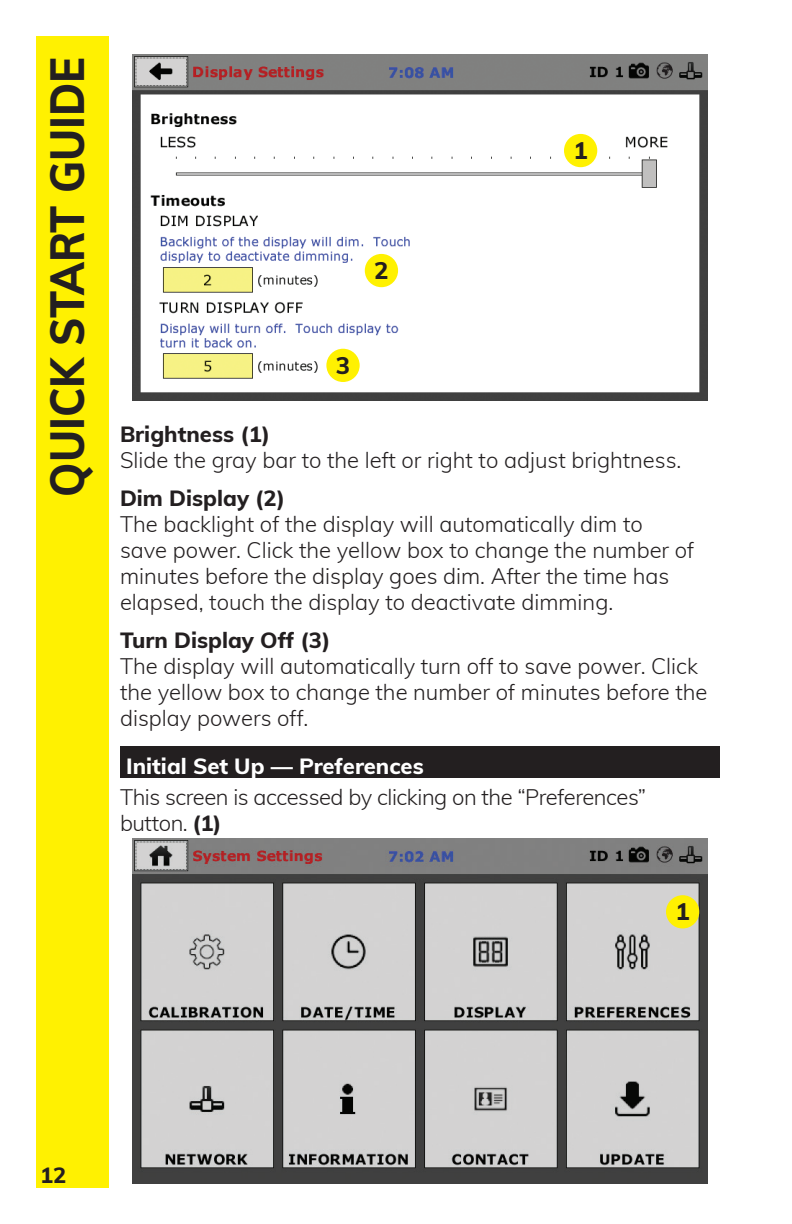
<style>
.page{position:relative;width:792px;height:1224px;background:#fff}
.page>*{position:absolute;margin:0;border:0;box-sizing:border-box;transform-origin:0 0}
.t1{font:800 48px "Muli";color:#231f20;scale:.9 1}
.t2{font:800 24px "Muli";color:#231f20}
.Bullets_Body__16{font:300 22px/26px "Muli";color:#231f20}
.Body_copy__16{font:300 22px/26px "Muli";letter-spacing:-.02em;color:#231f20}
.Sub_Heads{font:800 22px "Muli";color:#231f20}
.Sub_Heads-2{font:800 22px "Muli";color:#fff}
.s1{font-weight:800}
</style>
<div class="page">
<div style="left:36px;top:36px;width:73px;height:1152px;background:#fff101"></div>
<img style="left:132px;top:838px;width:576px;height:346px">
<img style="left:132px;top:55px;width:576px;height:345px">
<div style="left:564px;top:134px;width:33px;height:33px;background:#fff101;border-radius:50%"></div>
<div style="left:365px;top:254px;width:33px;height:33px;background:#fff101;border-radius:50%"></div>
<div style="left:326px;top:349px;width:34px;height:33px;background:#fff101;border-radius:50%"></div>
<div style="left:666px;top:895px;width:33px;height:33px;background:#fff101;border-radius:50%"></div>
<div style="left:120px;top:746px;width:600px;height:31px;background:#231f20"></div>
<h1 class="t1" style="left:32px;top:497px;width:490px;rotate:-90deg">QUICK START GUIDE</h1>
<p class="t2" style="left:374px;top:253px;width:16px">2</p>
<p class="t2" style="left:336px;top:348px;width:16px">3</p>
<p class="t2" style="left:573px;top:133px;width:16px">1</p>
<p class="Sub_Heads" style="left:120px;top:418px;width:152px">Brightness (1)</p>
<p class="Bullets_Body__16" style="left:120px;top:446px;width:563px">Slide the gray bar to the left or right to adjust brightness.</p>
<p class="Sub_Heads" style="left:120px;top:482px;width:167px">Dim Display (2)</p>
<p class="Bullets_Body__16" style="left:120px;top:510px;width:576px">The backlight of the display will automatically dim to save power. Click the yellow box to change the number of minutes before the display goes dim. After the time has elapsed, touch the display to deactivate dimming.</p>
<p class="Sub_Heads" style="left:120px;top:624px;width:212px">Turn Display Off (3)</p>
<p class="Bullets_Body__16" style="left:120px;top:652px;width:589px">The display will automatically turn off to save power. Click the yellow box to change the number of minutes before the display powers off.</p>
<p class="Sub_Heads-2" style="left:126px;top:750px;width:299px">Initial Set Up — Preferences</p>
<p class="Body_copy__16" style="left:120px;top:784px;width:528px">This screen is accessed by clicking on the “Preferences” button. <span class="s1">(1)</span></p>
<p class="t2" style="left:675px;top:894px;width:16px">1</p>
<p class="Sub_Heads" style="left:40px;top:1159px;width:28px">12</p>
</div>
